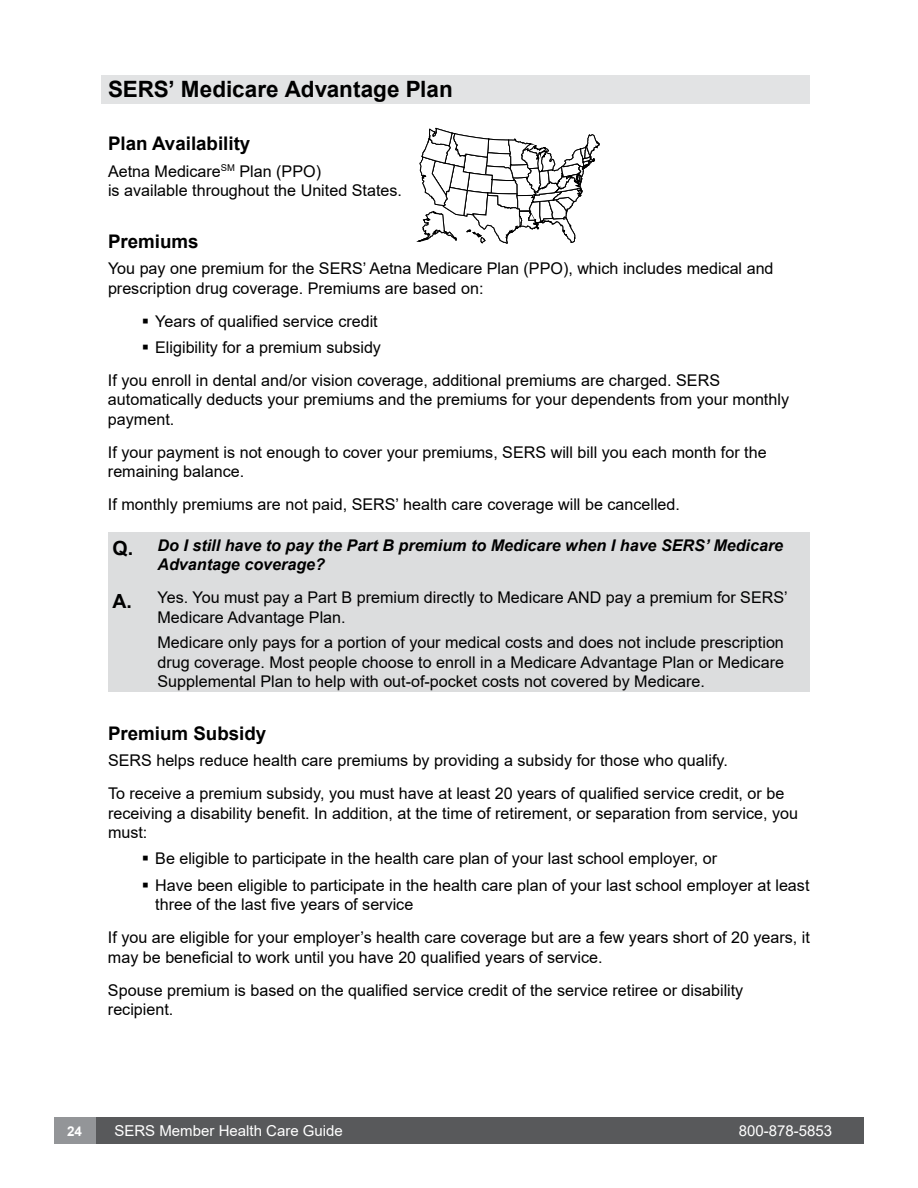
<style>
.page{position:relative;width:918px;height:1188px;background:#fff}
.page>*{position:absolute;margin:0;border:0;box-sizing:border-box;transform-origin:0 0}
.t1{font:700 22.5px "Arial";color:#000}
.t2{font:700 18.75px "Arial";color:#000}
.t3{font:16.2px/19.5px "Arial";color:#000}
.t4{font:italic 700 16.2px/19.5px "Arial";color:#000}
.t5{font:15px "Arial";color:#fff}
.t6{font:700 13.5px "Arial";color:#fff}
.s1{font-style:normal;font-size:19.5px}
.s2{font-weight:700;font-size:19.5px}
</style>
<div class="page">
<div style="left:95px;top:1118px;width:769px;height:26px;background:#58595b"></div>
<div style="left:54px;top:1118px;width:41px;height:26px;background:#939598"></div>
<div style="left:101px;top:76px;width:709px;height:28px;background:#e2e3e4"></div>
<svg style="left:418px;top:128px;width:181px;height:115px"></svg>
<div style="left:108px;top:532px;width:702px;height:160px;background:#dcddde"></div>
<h1 class="t1" style="left:108px;top:74px;width:346px">SERS’ Medicare Advantage Plan</h1>
<p class="t2" style="left:108px;top:131px;width:144px">Plan Availability</p>
<p class="t3" style="left:108px;top:161px;width:295px">Aetna Medicare<sup>SM</sup> Plan (PPO)<br>is available throughout the United States.</p>
<p class="t2" style="left:108px;top:228px;width:92px">Premiums</p>
<p class="t3" style="left:108px;top:259px;width:667px">You pay one premium for the SERS’ Aetna Medicare Plan (PPO), which includes medical and prescription drug coverage. Premiums are based on:</p>
<p class="t3" style="left:155px;top:308px;width:227px;line-height:26.2px">Years of qualified service credit<br>Eligibility for a premium subsidy</p>
<p class="t3" style="left:108px;top:370px;width:683px">If you enroll in dental and/or vision coverage, additional premiums are charged. SERS automatically deducts your premiums and the premiums for your dependents from your monthly payment.</p>
<p class="t3" style="left:108px;top:442px;width:660px">If your payment is not enough to cover your premiums, SERS will bill you each month for the remaining balance.</p>
<p class="t3" style="left:108px;top:495px;width:574px">If monthly premiums are not paid, SERS’ health care coverage will be cancelled.</p>
<p class="t4" style="left:157px;top:536px;width:627px;text-indent:-45px"><span class="s1">Q.</span> Do I still have to pay the Part B premium to Medicare when I have SERS’ Medicare<br>Advantage coverage?</p>
<p class="t3" style="left:157px;top:588px;width:632px;text-indent:-45px"><span class="s2">A.</span> Yes. You must pay a Part B premium directly to Medicare AND pay a premium for SERS’<br>Medicare Advantage Plan.</p>
<p class="t3" style="left:157px;top:633px;width:628px;text-align:justify">Medicare only pays for a portion of your medical costs and does not include prescription drug coverage. Most people choose to enroll in a Medicare Advantage Plan or Medicare Supplemental Plan to help with out-of-pocket costs not covered by Medicare.</p>
<p class="t2" style="left:108px;top:720px;width:160px">Premium Subsidy</p>
<p class="t3" style="left:108px;top:744px;width:678px;line-height:33px">SERS helps reduce health care premiums by providing a subsidy for those who qualify.<br>To receive a premium subsidy, you must have at least 20 years of qualified service credit, or be</p>
<p class="t3" style="left:108px;top:803px;width:692px">receiving a disability benefit. In addition, at the time of retirement, or separation from service, you must:</p>
<p class="t3" style="left:155px;top:846px;width:656px;line-height:26.2px">Be eligible to participate in the health care plan of your last school employer, or<br>Have been eligible to participate in the health care plan of your last school employer at least</p>
<p class="t3" style="left:108px;top:888px;width:704px;line-height:33px;text-indent:47px">three of the last five years of service<br>If you are eligible for your employer’s health care coverage but are a few years short of 20 years, it</p>
<p class="t3" style="left:108px;top:940px;width:637px;line-height:33px">may be beneficial to work until you have 20 qualified years of service.<br>Spouse premium is based on the qualified service credit of the service retiree or disability</p>
<p class="t3" style="left:108px;top:1000px;width:67px">recipient.</p>
<p class="t6" style="left:67px;top:1122px;width:17px">24</p>
<p class="t5" style="left:114px;top:1121px;width:230px">SERS Member Health Care Guide</p>
<p class="t5" style="left:739px;top:1121px;width:95px">800-878-5853</p>
</div>
